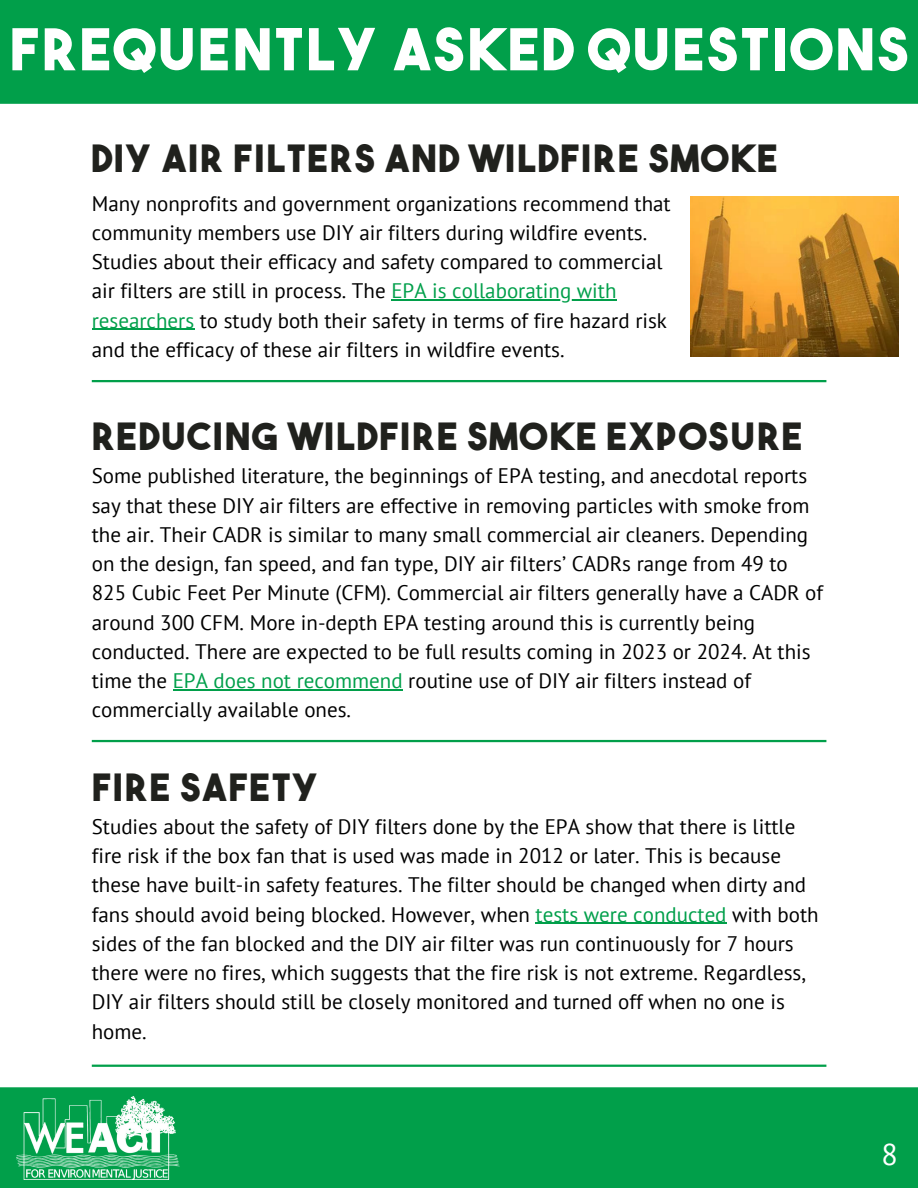
<style>
.page{position:relative;width:918px;height:1188px;background:#fff}
.page>*{position:absolute;margin:0;border:0;box-sizing:border-box;transform-origin:0 0}
.t1{font:57.45px "The Bold Font";letter-spacing:.05em;color:#fff}
.t2{font:37.5px "The Bold Font";letter-spacing:.05em;color:#20211d}
.t3{font:30px "PT Sans";color:#fff}
.t4{font:21px/29.2px "PT Sans";color:#000}
.s1{color:#019f4a}
</style>
<div class="page">
<div style="left:0;top:1087px;width:918px;height:101px;background:#019f4a"></div>
<img style="left:17px;top:1096px;width:163px;height:83px">
<div style="left:0;top:0;width:918px;height:104px;background:#019f4a"></div>
<hr style="left:391px;top:299px;width:226px;height:2px;background:#019f4a">
<hr style="left:92px;top:329px;width:102px;height:1px;background:#019f4a">
<hr style="left:92px;top:380px;width:734px;height:2px;background:#019f4a">
<hr style="left:92px;top:740px;width:734px;height:2px;background:#019f4a">
<hr style="left:92px;top:1065px;width:734px;height:2px;background:#019f4a">
<hr style="left:173px;top:689px;width:230px;height:1px;background:#019f4a">
<img style="left:691px;top:196px;width:208px;height:160px">
<hr style="left:536px;top:923px;width:191px;height:1px;background:#019f4a">
<p class="t1" style="left:10px;top:27px;width:900px">FREQUENTLY ASKED QUESTIONS</p>
<p class="t2" style="left:92px;top:143px;width:687px">DIY AIR FILTERS AND WILDFIRE SMOKE</p>
<p class="t4" style="left:92px;top:188px;width:580px">Many nonprofits and government organizations recommend that community members use DIY air filters during wildfire events.<br>Studies about their efficacy and safety compared to commercial air filters are still in process. The <span class="s1">EPA is collaborating with researchers</span> to study both their safety in terms of fire hazard risk and the efficacy of these air filters in wildfire events.</p>
<p class="t2" style="left:92px;top:422px;width:712px">REDUCING WILDFIRE SMOKE EXPOSURE</p>
<p class="t4" style="left:92px;top:461px;width:733px">Some published literature, the beginnings of EPA testing, and anecdotal reports say that these DIY air filters are effective in removing particles with smoke from the air. Their CADR is similar to many small commercial air cleaners. Depending on the design, fan speed, and fan type, DIY air filters’ CADRs range from 49 to 825 Cubic Feet Per Minute (CFM). Commercial air filters generally have a CADR of around 300 CFM. More in-depth EPA testing around this is currently being conducted. There are expected to be full results coming in 2023 or 2024. At this time the <span class="s1">EPA does not recommend</span> routine use of DIY air filters instead of commercially available ones.</p>
<p class="t2" style="left:92px;top:773px;width:228px">FIRE SAFETY</p>
<p class="t4" style="left:92px;top:811px;width:728px">Studies about the safety of DIY filters done by the EPA show that there is little fire risk if the box fan that is used was made in 2012 or later. This is because these have built-in safety features. The filter should be changed when dirty and fans should avoid being blocked. However, when <span class="s1">tests were conducted</span> with both sides of the fan blocked and the DIY air filter was run continuously for 7 hours there were no fires, which suggests that the fire risk is not extreme. Regardless, DIY air filters should still be closely monitored and turned off when no one is home.</p>
<p class="t3" style="left:882px;top:1135px;width:18px">8</p>
</div>
